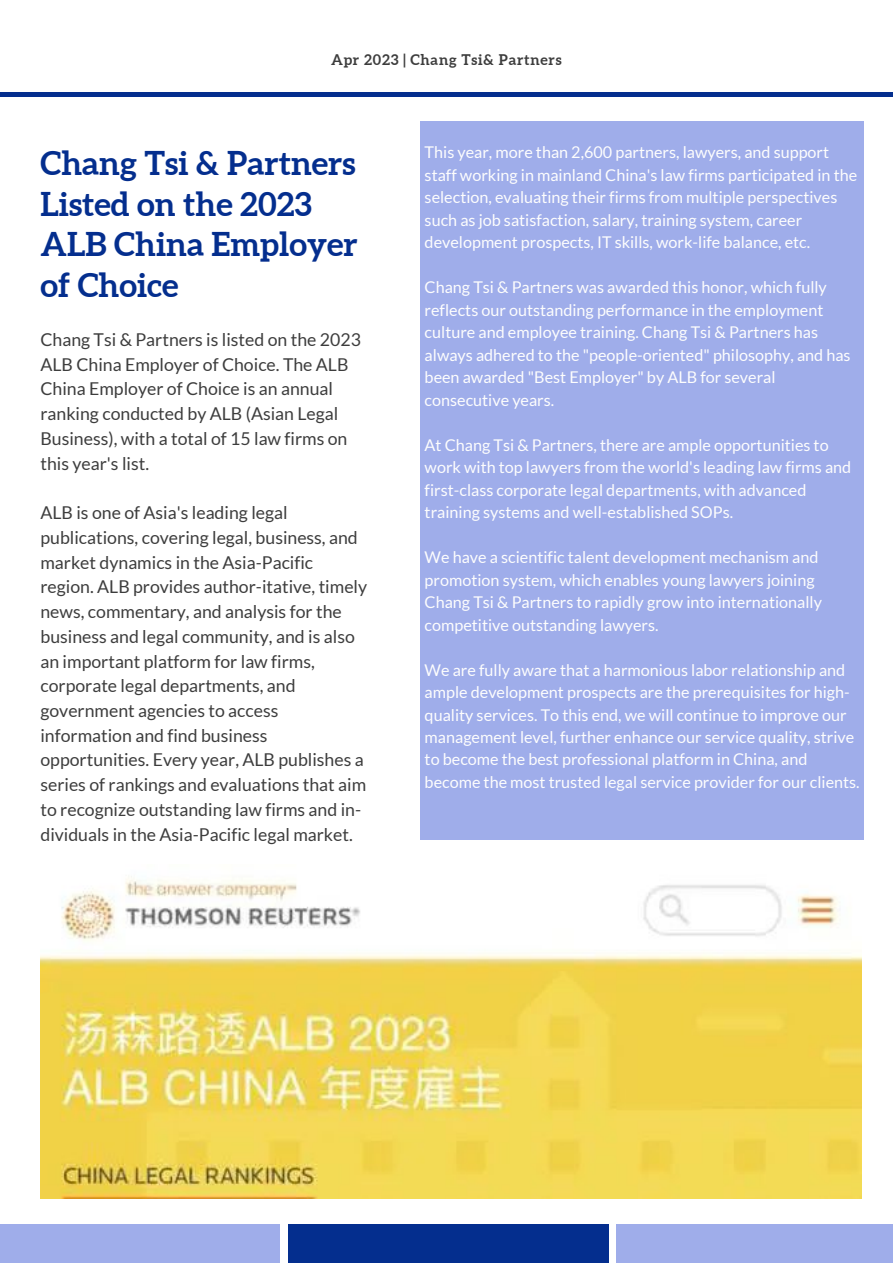
<style>
.page{position:relative;width:893px;height:1264px;background:#fff}
.page>*{position:absolute;margin:0;border:0;box-sizing:border-box;transform-origin:0 0}
.t1{font:700 32.85px/40.5px "Aleo";color:#042e8e}
.t2{font:17.7px/24.8px "Lato";color:#3d3d3d}
.t3{font:16.2px/22.5px "Lato";color:#fdfdfd}
.t4{font:700 14.7px "Aleo";letter-spacing:.05em;color:#3d3d3d}
</style>
<div class="page">
<div style="left:0;top:1224px;width:280px;height:38px;background:#9fadea"></div>
<div style="left:287px;top:1224px;width:321px;height:38px;background:#042e8e"></div>
<div style="left:616px;top:1224px;width:276px;height:38px;background:#9fadea"></div>
<hr style="left:0;top:93px;width:892px;height:3px;background:#042e8e">
<div style="left:420px;top:121px;width:443px;height:718px;background:#9fadea"></div>
<img style="left:40px;top:876px;width:821px;height:322px">
<p class="t4" style="left:331px;top:51px;width:232px">Apr 2023 | Chang Tsi&amp; Partners</p>
<h1 class="t1" style="left:40px;top:143px;width:319px">Chang Tsi &amp; Partners<br>Listed on the 2023<br>ALB China Employer of Choice</h1>
<p class="t2" style="left:40px;top:326px;width:322px">Chang Tsi &amp; Partners is listed on the 2023<br>ALB China Employer of Choice. The ALB China Employer of Choice is an annual ranking conducted by ALB (Asian Legal Business), with a total of 15 law firms on this year's list.</p>
<p class="t2" style="left:40px;top:500px;width:328px">ALB is one of Asia's leading legal publications, covering legal, business, and market dynamics in the Asia-Pacific region. ALB provides author-itative, timely news, commentary, and analysis for the business and legal community, and is also an important platform for law firms, corporate legal departments, and government agencies to access information and find business opportunities. Every year, ALB publishes a series of rankings and evaluations that aim to recognize outstanding law firms and in&shy;dividuals in the Asia-Pacific legal market.</p>
<p class="t3" style="left:424px;top:141px;width:434px">This year, more than 2,600 partners, lawyers, and support staff working in mainland China's law firms participated in the selection, evaluating their firms from multiple perspectives such as job satisfaction, salary, training system, career development prospects, IT skills, work-life balance, etc.</p>
<p class="t3" style="left:424px;top:275px;width:427px">Chang Tsi &amp; Partners was awarded this honor, which fully reflects our outstanding performance in the employment culture and employee training. Chang Tsi &amp; Partners has always adhered to the "people-oriented" philosophy, and has been awarded "Best Employer" by ALB for several consecutive years.</p>
<p class="t3" style="left:424px;top:433px;width:428px">At Chang Tsi &amp; Partners, there are ample opportunities to work with top lawyers from the world's leading law firms and first-class corporate legal departments, with advanced training systems and well-established SOPs.</p>
<p class="t3" style="left:424px;top:545px;width:399px">We have a scientific talent development mechanism and promotion system, which enables young lawyers joining Chang Tsi &amp; Partners to rapidly grow into internationally competitive outstanding lawyers.</p>
<p class="t3" style="left:424px;top:658px;width:436px">We are fully aware that a harmonious labor relationship and ample development prospects are the prerequisites for high&shy;quality services. To this end, we will continue to improve our management level, further enhance our service quality, strive to become the best professional platform in China, and become the most trusted legal service provider for our clients.</p>
</div>
